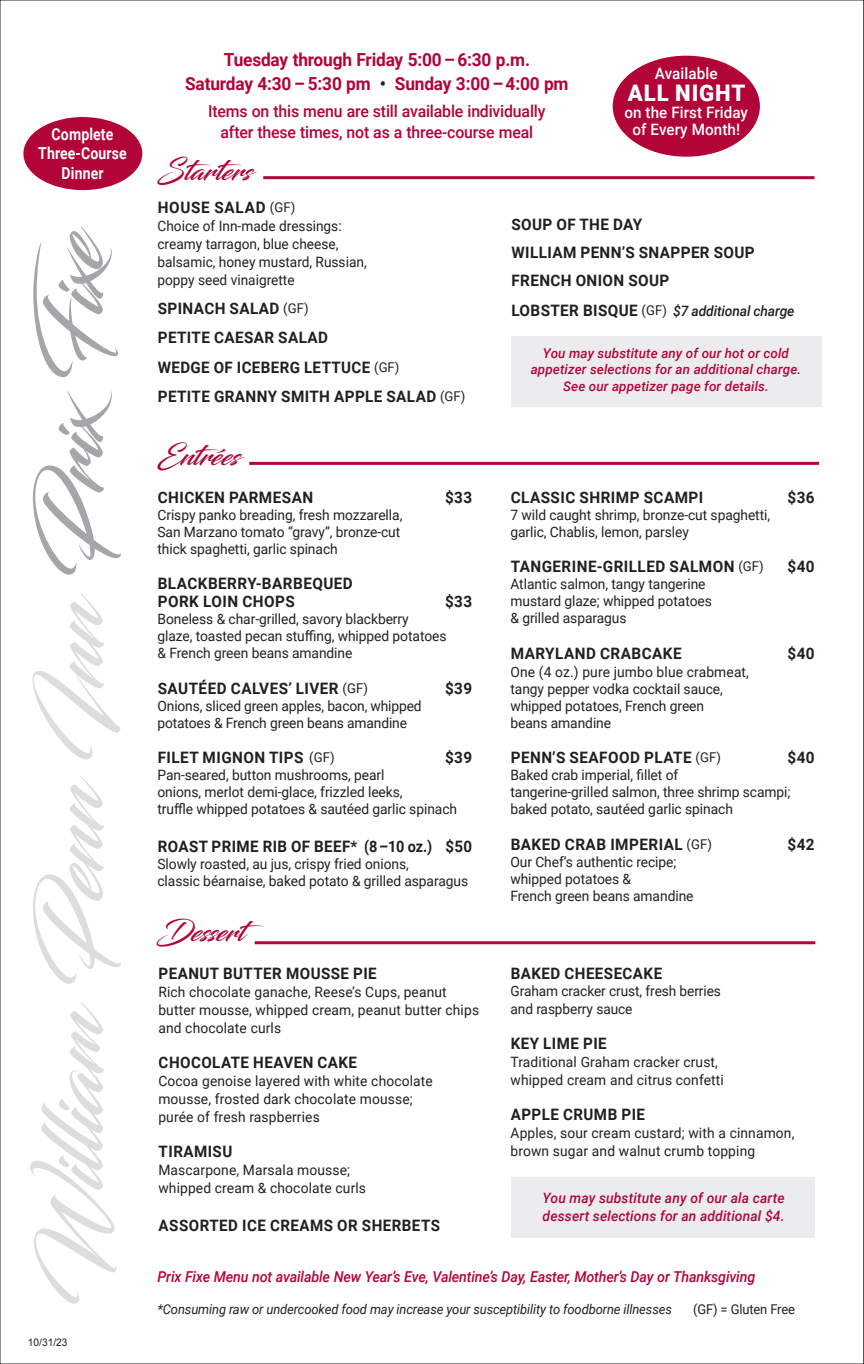
<style>
.page{position:relative;width:864px;height:1364px;background:#fff}
.page>*{position:absolute;margin:0;border:0;box-sizing:border-box;transform-origin:0 0}
.Mont_HEAD{font:82.5px "Blacksword";color:#dcdddf;scale:1.08 1}
.Black_italic{font:27.3px "Blacksword";letter-spacing:-.005em;color:#b30437;scale:1.04 1}
.OK_text{font:900 22.8px "Roboto";letter-spacing:.04em;color:#fff}
.Tri-weekly_descripti{font:700 18px/24px "Roboto";letter-spacing:-.01em;color:#b30437;text-align:center;scale:.96 1}
.Tri-weekly_descripti-2{font:500 16.5px/21px "Roboto";letter-spacing:-.01em;color:#b30437;text-align:center;scale:.96 1}
.NEW_text{font:700 16.5px/19.5px "Roboto";letter-spacing:.01em;color:#fff;text-align:center;scale:.85 1}
.NEW_text-2{font:700 15.75px/18px "Roboto";letter-spacing:.03em;color:#231f20}
.NEW_text-3{font:700 15.75px "Roboto";letter-spacing:.03em;color:#231f20;scale:.96 1}
.OK_text-2{font:500 15.75px/17.1px "Roboto";letter-spacing:.005em;color:#fff;text-align:center}
.Tri-weekly_descripti-3{font:italic 500 15px "Roboto";letter-spacing:-.01em;color:#b30437;scale:.95 1}
.NEW_text-4{font:14.25px/17.1px "Roboto";letter-spacing:-.005em;color:#231f20}
.NEW_text-5{font:14.25px/18px "Roboto";letter-spacing:-.005em;color:#231f20;scale:.96 1}
.sm_RED{font:italic 500 14.25px/18px "Roboto";letter-spacing:.01em;color:#b30437}
.NEW_text-6{font:italic 500 14.25px "Roboto";letter-spacing:-.01em;color:#231f20}
.NEW_text-7{font:italic 500 13.5px/16.5px "Roboto";letter-spacing:.01em;color:#b30437;text-align:center}
.NEW_text-8{font:italic 13.5px "Roboto";letter-spacing:-.01em;color:#231f20;scale:.96 1}
.NEW_text-9{font:13.5px "Roboto";letter-spacing:-.01em;color:#231f20;scale:.96 1}
.INSIDE_descrip{font:10.5px "Arial";color:#231f20}
.s1{color:#a5a6aa}
.s2{color:#231f20}
.s3{font-weight:400;font-size:13.5px}
.s4{font-weight:700;font-style:normal;font-size:15.75px}
.s5{font-weight:400;font-style:normal;font-size:13.5px}
</style>
<div class="page">
<svg style="left:863px;top:0;width:1px;height:1364px"></svg>
<div style="left:613px;top:56px;width:147px;height:101px;background:#b30437;border-radius:50%"></div>
<div style="left:23px;top:117px;width:119px;height:73px;background:#b30437;border-radius:50%"></div>
<div style="left:511px;top:1177px;width:303px;height:60px;background:#ececee"></div>
<hr style="left:249px;top:462px;width:570px;height:3px;background:#b30437">
<hr style="left:255px;top:941px;width:560px;height:3px;background:#b30437">
<hr style="left:263px;top:176px;width:551px;height:3px;background:#b30437">
<div style="left:511px;top:336px;width:311px;height:70px;background:#ececee"></div>
<p class="NEW_text" style="left:38px;top:124px;width:106px">Complete<br>Three-Course<br>Dinner</p>
<p class="Mont_HEAD" style="left:26px;top:1306px;width:1003px;rotate:-90deg">William Penn Inn <span class="s1">PrixFixe</span></p>
<p class="INSIDE_descrip" style="left:28px;top:1336px;width:41px">10/31/23</p>
<p class="Tri-weekly_descripti" style="left:185px;top:47px;width:401px">Tuesday through Friday 5:00 – 6:30 p.m.<br>Saturday 4:30 – 5:30 pm <span class="s2">•</span> Sunday 3:00 – 4:00 pm</p>
<p class="Tri-weekly_descripti-2" style="left:208px;top:100px;width:353px">Items on this menu are still available individually after these times, not as a three-course meal</p>
<p class="OK_text-2" style="left:655px;top:65px;width:64px">Available</p>
<p class="OK_text" style="left:628px;top:77px;width:119px">ALL NIGHT</p>
<p class="OK_text-2" style="left:624px;top:103px;width:125px">on the First Friday of Every Month!</p>
<p class="Black_italic" style="left:158px;top:155px;width:92px">Starters</p>
<p class="NEW_text-2" style="left:158px;top:198px;width:139px">HOUSE SALAD <span class="s3">(GF)</span></p>
<p class="NEW_text-5" style="left:158px;top:216px;width:219px">Choice of Inn-made dressings: creamy tarragon, blue cheese, balsamic, honey mustard, Russian, poppy seed vinaigrette</p>
<p class="NEW_text-2" style="left:158px;top:299px;width:152px">SPINACH SALAD <span class="s3">(GF)</span></p>
<p class="NEW_text-2" style="left:158px;top:328px;width:172px">PETITE CAESAR SALAD</p>
<p class="NEW_text-2" style="left:158px;top:357px;width:243px">WEDGE OF ICEBERG LETTUCE <span class="s3">(GF)</span></p>
<p class="NEW_text-2" style="left:158px;top:387px;width:309px">PETITE GRANNY SMITH APPLE SALAD <span class="s3">(GF)</span></p>
<p class="Black_italic" style="left:158px;top:439px;width:80px">Entrées</p>
<p class="NEW_text-2" style="left:158px;top:487px;width:157px">CHICKEN PARMESAN</p>
<p class="NEW_text-2" style="left:445px;top:487px;width:29px">$33</p>
<p class="NEW_text-4" style="left:158px;top:505px;width:246px">Crispy panko breading, fresh mozzarella,<br>San Marzano tomato “gravy”, bronze-cut thick spaghetti, garlic spinach</p>
<p class="NEW_text-2" style="left:158px;top:574px;width:197px">BLACKBERRY-BARBEQUED<br>PORK LOIN CHOPS</p>
<p class="NEW_text-2" style="left:445px;top:592px;width:29px">$33</p>
<p class="NEW_text-4" style="left:158px;top:610px;width:291px">Boneless &amp; char-grilled, savory blackberry glaze, toasted pecan stuffing, whipped potatoes &amp; French green beans amandine</p>
<p class="NEW_text-2" style="left:158px;top:678px;width:212px">SAUTÉED CALVES’ LIVER <span class="s3">(GF)</span></p>
<p class="NEW_text-2" style="left:445px;top:678px;width:29px">$39</p>
<p class="NEW_text-4" style="left:158px;top:696px;width:266px">Onions, sliced green apples, bacon, whipped potatoes &amp; French green beans amandine</p>
<p class="NEW_text-2" style="left:158px;top:748px;width:178px">FILET MIGNON TIPS <span class="s3">(GF)</span></p>
<p class="NEW_text-2" style="left:445px;top:748px;width:29px">$39</p>
<p class="NEW_text-4" style="left:158px;top:766px;width:301px">Pan-seared, button mushrooms, pearl<br>onions, merlot demi-glace, frizzled leeks,<br>truffle whipped potatoes &amp; sautéed garlic spinach</p>
<p class="NEW_text-3" style="left:158px;top:835px;width:329px">ROAST PRIME RIB OF BEEF* (8 –10 oz.) $50</p>
<p class="NEW_text-4" style="left:158px;top:855px;width:312px">Slowly roasted, au jus, crispy fried onions,<br>classic béarnaise, baked potato &amp; grilled asparagus</p>
<p class="Black_italic" style="left:157px;top:916px;width:105px">Dessert</p>
<p class="NEW_text-3" style="left:159px;top:962px;width:229px">PEANUT BUTTER MOUSSE PIE</p>
<p class="NEW_text-4" style="left:158px;top:982px;width:322px;line-height:18px">Rich chocolate ganache, Reese’s Cups, peanut butter mousse, whipped cream, peanut butter chips and chocolate curls</p>
<p class="NEW_text-3" style="left:159px;top:1051px;width:208px">CHOCOLATE HEAVEN CAKE</p>
<p class="NEW_text-4" style="left:158px;top:1071px;width:276px;line-height:18px">Cocoa genoise layered with white chocolate mousse, frosted dark chocolate mousse; purée of fresh raspberries</p>
<p class="NEW_text-3" style="left:159px;top:1140px;width:78px">TIRAMISU</p>
<p class="NEW_text-4" style="left:158px;top:1160px;width:209px;line-height:18px">Mascarpone, Marsala mousse; whipped cream &amp; chocolate curls</p>
<p class="NEW_text-3" style="left:159px;top:1214px;width:295px">ASSORTED ICE CREAMS OR SHERBETS</p>
<p class="NEW_text-2" style="left:511px;top:215px;width:132px">SOUP OF THE DAY</p>
<p class="NEW_text-2" style="left:511px;top:243px;width:245px">WILLIAM PENN’S SNAPPER SOUP</p>
<p class="NEW_text-2" style="left:511px;top:270px;width:159px">FRENCH ONION SOUP</p>
<p class="NEW_text-6" style="left:511px;top:301px;width:284px"><span class="s4">LOBSTER BISQUE</span> <span class="s5">(GF)</span> $7 additional charge</p>
<p class="NEW_text-7" style="left:531px;top:344px;width:272px">You may substitute any of our hot or cold appetizer selections for an additional charge.<br>See our appetizer page for details.</p>
<p class="NEW_text-2" style="left:511px;top:487px;width:194px">CLASSIC SHRIMP SCAMPI</p>
<p class="NEW_text-2" style="left:787px;top:487px;width:29px">$36</p>
<p class="NEW_text-4" style="left:510px;top:505px;width:261px">7 wild caught shrimp, bronze-cut spaghetti, garlic, Chablis, lemon, parsley</p>
<p class="NEW_text-2" style="left:511px;top:557px;width:255px">TANGERINE-GRILLED SALMON <span class="s3">(GF)</span></p>
<p class="NEW_text-2" style="left:787px;top:557px;width:29px">$40</p>
<p class="NEW_text-4" style="left:510px;top:575px;width:203px">Atlantic salmon, tangy tangerine mustard glaze; whipped potatoes &amp; grilled asparagus</p>
<p class="NEW_text-2" style="left:511px;top:643px;width:173px">MARYLAND CRABCAKE</p>
<p class="NEW_text-2" style="left:787px;top:643px;width:29px">$40</p>
<p class="NEW_text-4" style="left:510px;top:662px;width:240px">One (4 oz.) pure jumbo blue crabmeat, tangy pepper vodka cocktail sauce, whipped potatoes, French green<br>beans amandine</p>
<p class="NEW_text-2" style="left:511px;top:748px;width:212px">PENN’S SEAFOOD PLATE <span class="s3">(GF)</span></p>
<p class="NEW_text-2" style="left:787px;top:748px;width:29px">$40</p>
<p class="NEW_text-4" style="left:510px;top:766px;width:282px">Baked crab imperial, fillet of<br>tangerine-grilled salmon, three shrimp scampi; baked potato, sautéed garlic spinach</p>
<p class="NEW_text-2" style="left:511px;top:834px;width:203px">BAKED CRAB IMPERIAL <span class="s3">(GF)</span></p>
<p class="NEW_text-2" style="left:787px;top:834px;width:29px">$42</p>
<p class="NEW_text-4" style="left:510px;top:852px;width:185px">Our Chef’s authentic recipe; whipped potatoes &amp;<br>French green beans amandine</p>
<p class="NEW_text-3" style="left:511px;top:962px;width:159px">BAKED CHEESECAKE</p>
<p class="NEW_text-5" style="left:511px;top:981px;width:221px">Graham cracker crust, fresh berries and raspberry sauce</p>
<p class="NEW_text-3" style="left:511px;top:1032px;width:101px">KEY LIME PIE</p>
<p class="NEW_text-4" style="left:511px;top:1052px;width:215px;line-height:18px">Traditional Graham cracker crust, whipped cream and citrus confetti</p>
<p class="NEW_text-3" style="left:511px;top:1103px;width:141px">APPLE CRUMB PIE</p>
<p class="NEW_text-4" style="left:511px;top:1123px;width:285px;line-height:18px">Apples, sour cream custard; with a cinnamon, brown sugar and walnut crumb topping</p>
<p class="sm_RED" style="left:543px;top:1188px;width:244px">You may substitute any of our ala carte dessert selections for an additional $4.</p>
<p class="Tri-weekly_descripti-3" style="left:157px;top:1266px;width:631px">Prix Fixe Menu not available New Year’s Eve, Valentine’s Day, Easter, Mother’s Day or Thanksgiving</p>
<p class="NEW_text-8" style="left:158px;top:1299px;width:537px">*Consuming raw or undercooked food may increase your susceptibility to foodborne illnesses</p>
<p class="NEW_text-9" style="left:693px;top:1299px;width:108px">(GF) = Gluten Free</p>
</div>
